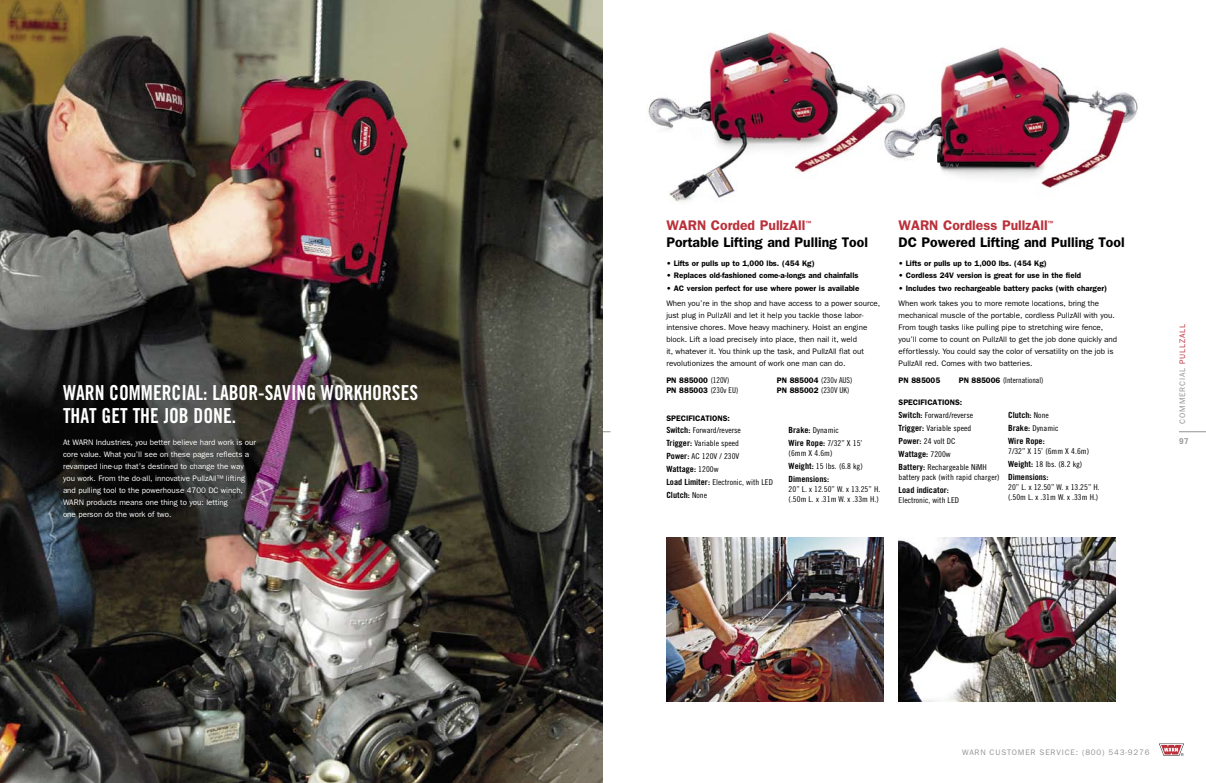
<style>
.page{position:relative;width:1206px;height:783px;background:#fff}
.page>*{position:absolute;margin:0;border:0;box-sizing:border-box;transform-origin:0 0}
.t1{font:20.7px/22.8px "Trade Gothic Bold Cond Twenty";color:#fff;scale:.95 1}
.t2{font:600 14px "Franklin Gothic";color:#000}
.t3{font:600 14px "Franklin Gothic";color:#ba313b}
.t4{font:8.5px "Trade Gothic Bold Cond Twenty";color:#000;scale:1.09 1}
.t5{font:8px/12px "Franklin Gothic";color:#000}
.t6{font:8px/12.9px "Trade Gothic Cond Eighteen";color:#000;scale:1.09 1}
.t7{font:600 8px/10px "Franklin Gothic";color:#000}
.t8{font:8px/12px "Franklin Gothic";color:#fff}
.t9{font:8px "Franklin Gothic";letter-spacing:.1em;color:#939393}
.t10{font:8px "Trade Gothic Cond Eighteen";color:#000}
.t11{font:700 8px "Trade Gothic";color:#939393}
.t12{font:600 6px "Franklin Gothic";color:#ba313b}
.s1{font-family:"Trade Gothic Cond Eighteen";font-weight:400}
.s2{font-family:"Franklin Gothic";font-weight:600}
.s3{font-family:"Trade Gothic Bold Cond Twenty";font-size:8.5px}
.s4{font-family:"Trade Gothic Cond Eighteen";font-size:8px}
.s5{color:#ba313b}
</style>
<div class="page">
<hr style="left:576px;top:432px;width:34px;height:1px;background:#939393">
<img style="left:0;top:0;width:603px;height:783px">
<img style="left:908px;top:47px;width:230px;height:143px">
<img style="left:648px;top:32px;width:260px;height:170px">
<img style="left:666px;top:538px;width:218px;height:164px">
<img style="left:898px;top:538px;width:218px;height:164px">
<svg style="left:1179px;top:432px;width:27px;height:1px"></svg>
<svg style="left:1159px;top:743px;width:25px;height:13px"></svg>
<h1 class="t1" style="left:63px;top:381px;width:375px">WARN COMMERCIAL: LABOR-SAVING WORKHORSES<br>THAT GET THE JOB DONE.</h1>
<p class="t8" style="left:63px;top:436px;width:195px">At WARN Industries, you better believe hard work is our core value. What you’ll see on these pages reflects a revamped line-up that’s destined to change the way you work. From the do-all, innovative PullzAll™ lifting and pulling tool to the powerhouse 4700 DC winch, WARN products means one thing to you: letting<br>one person do the work of two.</p>
<h2 class="t3" style="left:666px;top:217px;width:141px">WARN Corded PullzAll</h2>
<p class="t12" style="left:805px;top:219px;width:7px">™</p>
<h2 class="t2" style="left:666px;top:233px;width:203px">Portable Lifting and Pulling Tool</h2>
<p class="t7" style="left:666px;top:258px;width:150px">• Lifts or pulls up to 1,000 lbs. (454 Kg)</p>
<p class="t7" style="left:666px;top:271px;width:194px">• Replaces old-fashioned come-a-longs and chainfalls</p>
<p class="t7" style="left:666px;top:284px;width:195px">• AC version perfect for use where power is available</p>
<p class="t5" style="left:666px;top:297px;width:216px">When you’re in the shop and have access to a power source, just plug in PullzAll and let it help you tackle those labor&shy;intensive chores. Move heavy machinery. Hoist an engine block. Lift a load precisely into place, then nail it, weld<br>it, whatever it. You think up the task, and PullzAll flat out revolutionizes the amount of work one man can do.</p>
<p class="t7" style="left:666px;top:375px;width:74px">PN 885000 <span class="s1">(120V)<br></span>PN 885003 <span class="s1">(230v EU)</span></p>
<p class="t10" style="left:777px;top:375px;width:77px"><span class="s2">PN 885004</span> (230v AUS)</p>
<p class="t7" style="left:777px;top:385px;width:74px">PN 885002 <span class="s1">(230V UK)</span></p>
<p class="t7" style="left:666px;top:413px;width:65px">SPECIFICATIONS:</p>
<p class="t6" style="left:666px;top:424px;width:70px"><span class="s3">Switch:</span> Forward/reverse<br><span class="s3">Trigger:</span> Variable speed<br><span class="s3">Power:</span> AC 120V / 230V</p>
<p class="t4" style="left:666px;top:464px;width:49px">Wattage: <span class="s4">1200w</span></p>
<p class="t6" style="left:666px;top:476px;width:99px"><span class="s3">Load Limiter:</span> Electronic, with LED</p>
<p class="t4" style="left:666px;top:490px;width:39px">Clutch: <span class="s4">None</span></p>
<p class="t6" style="left:789px;top:424px;width:48px"><span class="s3">Brake:</span> Dynamic</p>
<p class="t4" style="left:789px;top:438px;width:69px">Wire Rope: <span class="s4">7/32” X 15’</span></p>
<p class="t6" style="left:789px;top:447px;width:70px">(6mm X 4.6m)<br><span class="s3">Weight:</span> 15 lbs. (6.8 kg)</p>
<p class="t4" style="left:789px;top:474px;width:39px">Dimensions:</p>
<p class="t6" style="left:789px;top:484px;width:86px;line-height:10px">20” L. x 12.50” W. x 13.25” H. (.50m L. x .31m W. x .33m H.)</p>
<h2 class="t3" style="left:899px;top:217px;width:151px">WARN Cordless PullzAll</h2>
<p class="t12" style="left:1048px;top:219px;width:7px">™</p>
<h2 class="t2" style="left:899px;top:233px;width:228px">DC Powered Lifting and Pulling Tool</h2>
<p class="t7" style="left:899px;top:258px;width:150px">• Lifts or pulls up to 1,000 lbs. (454 Kg)</p>
<p class="t7" style="left:899px;top:271px;width:184px">• Cordless 24V version is great for use in the field</p>
<p class="t7" style="left:899px;top:284px;width:210px">• Includes two rechargeable battery packs (with charger)</p>
<p class="t5" style="left:899px;top:297px;width:220px">When work takes you to more remote locations, bring the mechanical muscle of the portable, cordless PullzAll with you.<br>From tough tasks like pulling pipe to stretching wire fence, you’ll come to count on PullzAll to get the job done quickly and effortlessly. You could say the color of versatility on the job is PullzAll red. Comes with two batteries.</p>
<p class="t7" style="left:899px;top:376px;width:43px">PN 885005</p>
<p class="t10" style="left:959px;top:376px;width:86px"><span class="s2">PN 885006</span> (International)</p>
<p class="t7" style="left:899px;top:397px;width:65px">SPECIFICATIONS:</p>
<p class="t6" style="left:899px;top:409px;width:70px"><span class="s3">Switch:</span> Forward/reverse<br><span class="s3">Trigger:</span> Variable speed<br><span class="s3">Power:</span> 24 volt DC</p>
<p class="t4" style="left:899px;top:449px;width:49px">Wattage: <span class="s4">7200w</span></p>
<p class="t6" style="left:899px;top:462px;width:94px;line-height:10px"><span class="s3">Battery:</span> Rechargeable NiMH battery pack (with rapid charger)</p>
<p class="t4" style="left:899px;top:484px;width:48px">Load indicator:</p>
<p class="t6" style="left:899px;top:493px;width:57px">Electronic, with LED</p>
<p class="t4" style="left:1008px;top:410px;width:39px">Clutch: <span class="s4">None</span></p>
<p class="t6" style="left:1008px;top:422px;width:48px"><span class="s3">Brake:</span> Dynamic</p>
<p class="t4" style="left:1008px;top:436px;width:35px">Wire Rope:</p>
<p class="t6" style="left:1008px;top:445px;width:76px">7/32” X 15’ (6mm X 4.6m)<br><span class="s3">Weight:</span> 18 lbs. (8.2 kg)</p>
<p class="t4" style="left:1008px;top:472px;width:39px">Dimensions:</p>
<p class="t6" style="left:1008px;top:482px;width:86px;line-height:10px">20” L. x 12.50” W. x 13.25” H. (.50m L. x .31m W. x .33m H.)</p>
<p class="t9" style="left:1178px;top:424px;width:101px;rotate:-90deg">COMMERCIAL <span class="s5">PULLZALL</span></p>
<p class="t11" style="left:1179px;top:436px;width:11px">97</p>
<p class="t9" style="left:962px;top:748px;width:189px">WARN CUSTOMER SERVICE: (800) 543-9276</p>
</div>
